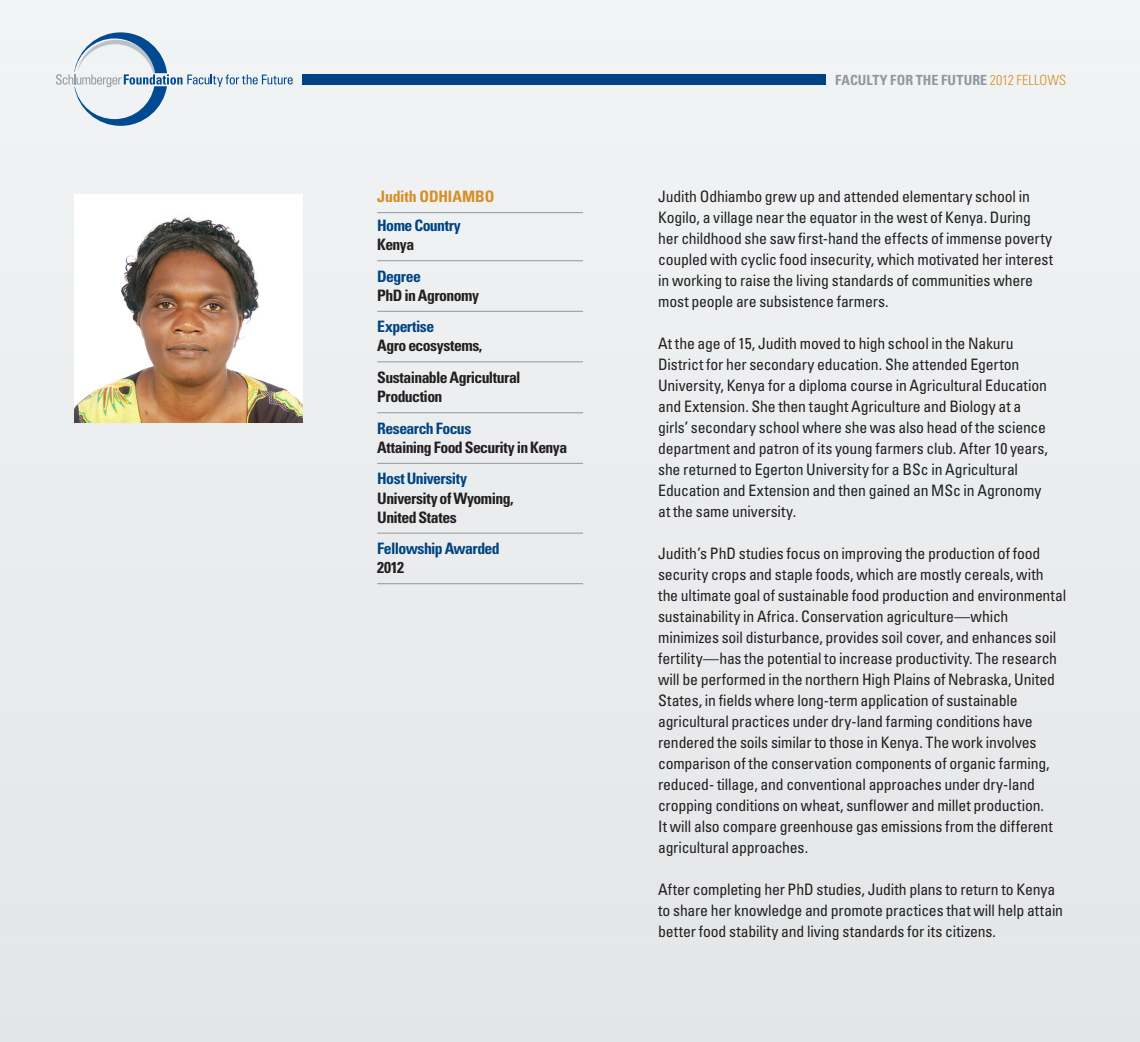
<style>
.page{position:relative;width:1140px;height:1042px;background:#eaeced}
.page>*{position:absolute;margin:0;border:0;box-sizing:border-box;transform-origin:0 0}
.body_copy{font:condensed 15.75px/21px "Univers LT Std";letter-spacing:-.01em;color:#231f20}
.bio__3{font:700 condensed 15.75px/19.2px "Univers LT Std";letter-spacing:-.035em;color:#231f20}
.bio__2{font:700 condensed 15.75px "Univers LT Std";letter-spacing:-.035em;color:#004382}
.bio__name{font:700 condensed 15.75px "Univers LT Std";letter-spacing:-.01em;color:#d68e27}
.t1{font:700 condensed 14px "Univers LT Std";letter-spacing:.005em;color:#90979d}
.s1{font-weight:300;color:#d68e27}
</style>
<div class="page">
<div style="left:303px;top:74px;width:523px;height:11px;background:#004382"></div>
<svg style="left:56px;top:32px;width:237px;height:94px"></svg>
<img style="left:74px;top:194px;width:229px;height:229px">
<hr style="left:377px;top:212px;width:206px;height:1px;background:#90979d">
<hr style="left:377px;top:260px;width:206px;height:1px;background:#90979d">
<hr style="left:377px;top:311px;width:206px;height:1px;background:#90979d">
<hr style="left:377px;top:361px;width:206px;height:1px;background:#90979d">
<hr style="left:377px;top:412px;width:206px;height:1px;background:#90979d">
<hr style="left:377px;top:463px;width:206px;height:1px;background:#90979d">
<hr style="left:377px;top:533px;width:206px;height:1px;background:#90979d">
<hr style="left:377px;top:583px;width:206px;height:1px;background:#90979d">
<p class="bio__name" style="left:377px;top:187px;width:119px">Judith ODHIAMBO</p>
<p class="bio__2" style="left:377px;top:216px;width:85px">Home Country</p>
<p class="bio__3" style="left:377px;top:235px;width:39px">Kenya</p>
<p class="bio__2" style="left:377px;top:266px;width:45px">Degree</p>
<p class="bio__3" style="left:377px;top:286px;width:103px">PhD in Agronomy</p>
<p class="bio__2" style="left:377px;top:317px;width:58px">Expertise</p>
<p class="bio__3" style="left:377px;top:336px;width:107px">Agro ecosystems,</p>
<p class="bio__3" style="left:377px;top:368px;width:145px">Sustainable Agricultural<br>Production</p>
<p class="bio__2" style="left:377px;top:418px;width:96px">Research Focus</p>
<p class="bio__3" style="left:377px;top:438px;width:192px">Attaining Food Security in Kenya</p>
<p class="bio__2" style="left:377px;top:469px;width:91px">Host University</p>
<p class="bio__3" style="left:377px;top:488px;width:138px">University of Wyoming,<br>United States</p>
<p class="bio__2" style="left:377px;top:539px;width:124px">Fellowship Awarded</p>
<p class="bio__3" style="left:377px;top:558px;width:28px">2012</p>
<p class="t1" style="left:835px;top:71px;width:232px">FACULTY FOR THE FUTURE <span class="s1">2012 FELLOWS</span></p>
<p class="body_copy" style="left:658px;top:186px;width:396px">Judith Odhiambo grew up and attended elementary school in Kogilo, a village near the equator in the west of Kenya. During her childhood she saw first-hand the effects of immense poverty coupled with cyclic food insecurity, which motivated her interest in working to raise the living standards of communities where most people are subsistence farmers.</p>
<p class="body_copy" style="left:658px;top:333px;width:391px">At the age of 15, Judith moved to high school in the Nakuru District for her secondary education. She attended Egerton University, Kenya for a diploma course in Agricultural Education and Extension. She then taught Agriculture and Biology at a girls’ secondary school where she was also head of the science department and patron of its young farmers club. After 10 years, she returned to Egerton University for a BSc in Agricultural Education and Extension and then gained an MSc in Agronomy at the same university.</p>
<p class="body_copy" style="left:658px;top:543px;width:410px">Judith’s PhD studies focus on improving the production of food security crops and staple foods, which are mostly cereals, with the ultimate goal of sustainable food production and environmental sustainability in Africa. Conservation agriculture—which minimizes soil disturbance, provides soil cover, and enhances soil fertility—has the potential to increase productivity. The research will be performed in the northern High Plains of Nebraska, United States, in fields where long-term application of sustainable agricultural practices under dry-land farming conditions have rendered the soils similar to those in Kenya. The work involves comparison of the conservation components of organic farming, reduced- tillage, and conventional approaches under dry-land cropping conditions on wheat, sunflower and millet production.<br>It will also compare greenhouse gas emissions from the different agricultural approaches.</p>
<p class="body_copy" style="left:658px;top:879px;width:407px">After completing her PhD studies, Judith plans to return to Kenya to share her knowledge and promote practices that will help attain better food stability and living standards for its citizens.</p>
</div>
